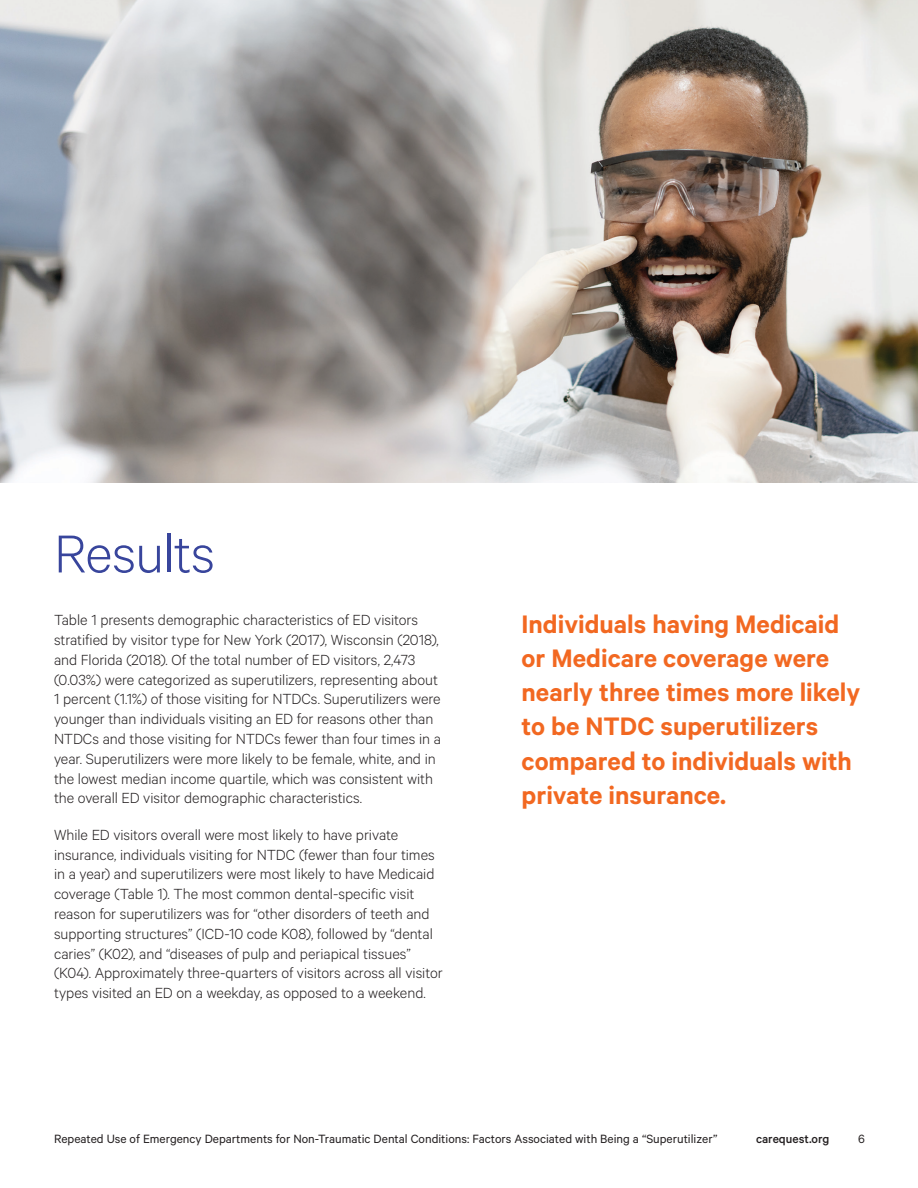
<style>
.page{position:relative;width:918px;height:1188px;background:#fff}
.page>*{position:absolute;margin:0;border:0;box-sizing:border-box;transform-origin:0 0}
.t1{font:300 60px "Calibre";letter-spacing:-.015em;color:#38459c}
.t2{font:600 28.5px/34.2px "Calibre";color:#f26821}
.t3{font:300 16.5px/19.8px "Calibre";color:#231f20}
.t4{font:13.5px "Calibre";color:#231f20}
.t5{font:500 13.5px "Calibre";color:#231f20}
</style>
<div class="page">
<img style="left:0;top:0;width:918px;height:483px">
<h1 class="t1" style="left:54px;top:519px;width:162px">Results</h1>
<p class="t3" style="left:54px;top:610px;width:388px">Table 1 presents demographic characteristics of ED visitors stratified by visitor type for New York (2017), Wisconsin (2018), and Florida (2018). Of the total number of ED visitors, 2,473 (0.03%) were categorized as superutilizers, representing about 1 percent (1.1%) of those visiting for NTDCs. Superutilizers were younger than individuals visiting an ED for reasons other than NTDCs and those visiting for NTDCs fewer than four times in a year. Superutilizers were more likely to be female, white, and in the lowest median income quartile, which was consistent with the overall ED visitor demographic characteristics.</p>
<p class="t3" style="left:54px;top:824px;width:390px">While ED visitors overall were most likely to have private insurance, individuals visiting for NTDC (fewer than four times in a year) and superutilizers were most likely to have Medicaid coverage (Table 1). The most common dental-specific visit reason for superutilizers was for “other disorders of teeth and supporting structures” (ICD-10 code K08), followed by “dental caries” (K02), and “diseases of pulp and periapical tissues” (K04). Approximately three-quarters of visitors across all visitor types visited an ED on a weekday, as opposed to a weekend.</p>
<h2 class="t2" style="left:522px;top:606px;width:340px">Individuals having Medicaid or Medicare coverage were nearly three times more likely to be NTDC superutilizers compared to individuals with private insurance.</h2>
<p class="t4" style="left:54px;top:1131px;width:665px">Repeated Use of Emergency Departments for Non-Traumatic Dental Conditions: Factors Associated with Being a “Superutilizer”</p>
<p class="t5" style="left:756px;top:1131px;width:75px">carequest.org</p>
<p class="t4" style="left:858px;top:1131px;width:8px">6</p>
</div>
